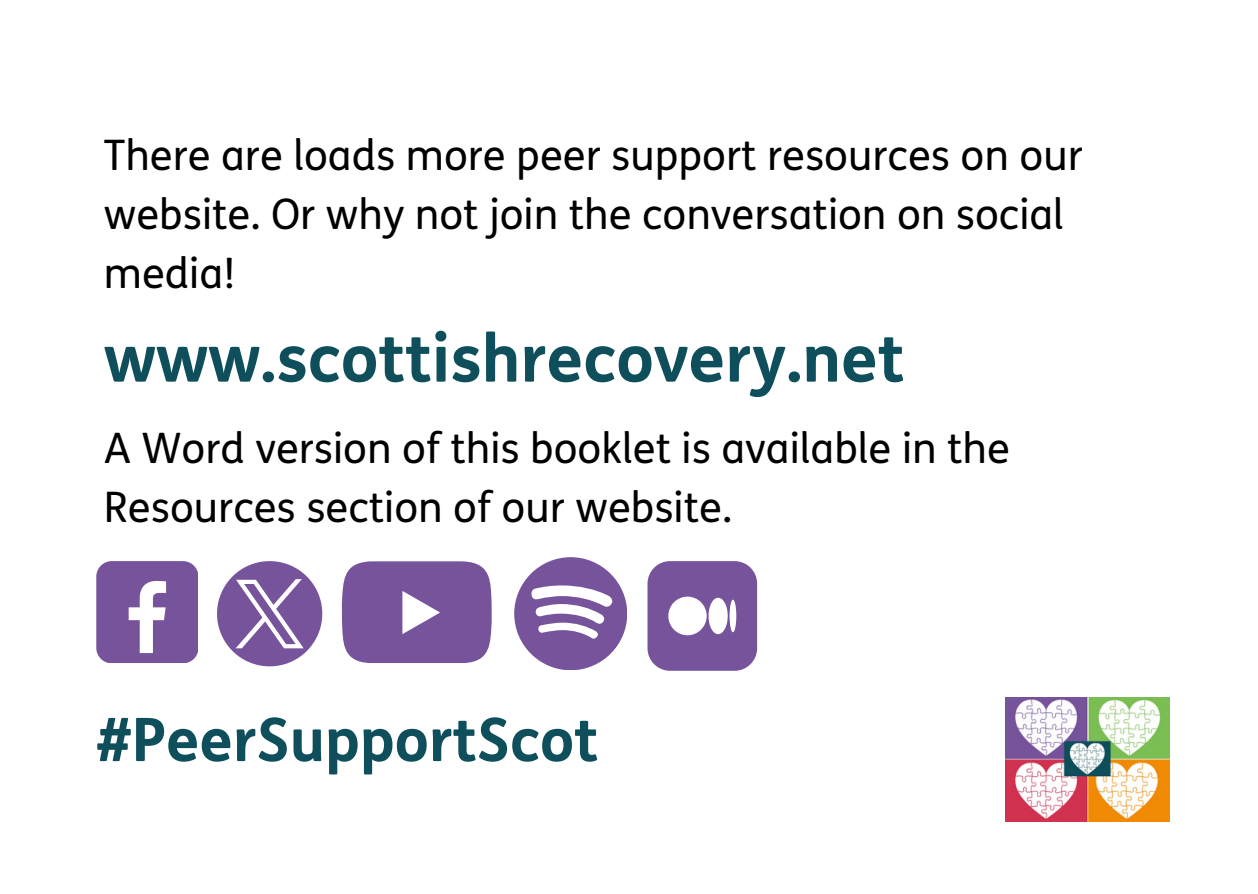
<style>
.page{position:relative;width:1258px;height:894px;background:#fff}
.page>*{position:absolute;margin:0;border:0;box-sizing:border-box;transform-origin:0 0}
.t1{font:700 66px "FS Me";color:#0f4f5b}
.t2{font:700 60px "FS Me";color:#0f4f5b}
.t3{font:42px/58.5px "FS Me";color:#000}
</style>
<div class="page">
<div style="left:96px;top:561px;width:102px;height:101px;background:#77539c;border-radius:16px"></div>
<svg style="left:129px;top:581px;width:37px;height:72px"></svg>
<svg style="left:217px;top:561px;width:105px;height:105px"></svg>
<svg style="left:341px;top:561px;width:151px;height:101px;background:#8565a6"></svg>
<svg style="left:514px;top:557px;width:113px;height:112px"></svg>
<div style="left:647px;top:561px;width:110px;height:109px;background:#77539c;border-radius:22px"></div>
<svg style="left:668px;top:596px;width:68px;height:39px"></svg>
<img style="left:1005px;top:697px;width:164px;height:123px">
<p class="t3" style="left:104px;top:128px;width:980px">There are loads more peer support resources on our website. Or why not join the conversation on social media!</p>
<h1 class="t1" style="left:104px;top:321px;width:802px">www.scottishrecovery.net</h1>
<p class="t3" style="left:104px;top:420px;width:907px">A Word version of this booklet is available in the<br>Resources section of our website.</p>
<h2 class="t2" style="left:96px;top:705px;width:504px">#PeerSupportScot</h2>
</div>
